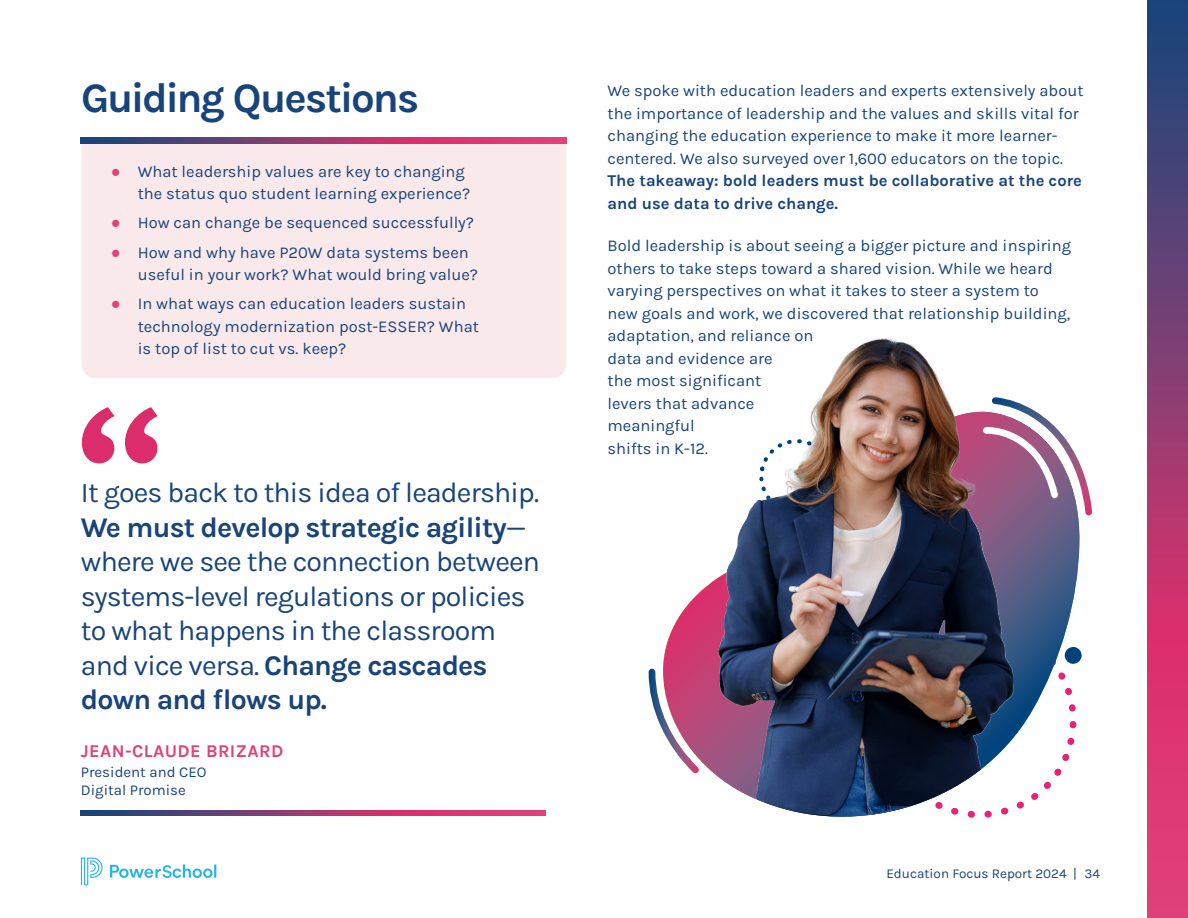
<style>
.page{position:relative;width:1188px;height:918px;background:#fff}
.page>*{position:absolute;margin:0;border:0;box-sizing:border-box;transform-origin:0 0}
.t1{font:700 42px "Karla";letter-spacing:-.05em;color:#19447a}
.t2{font:28.5px/34.5px "Karla";letter-spacing:-.03em;color:#19447a}
.t3{font:700 18px "Karla";letter-spacing:.02em;color:#e04279}
.t4{font:16.5px/22.5px "Karla";color:#19447a}
.t5{font:700 16.5px/22.5px "Karla";color:#19447a}
.t6{font:15px/18px "Karla";color:#19447a}
.t7{font:13.5px "Karla";color:#19447a}
.s1{font-family:"Times New Roman";color:#e04279}
.s2{font-weight:700}
</style>
<div class="page">
<svg style="left:82px;top:407px;width:76px;height:56px"></svg>
<div style="left:82px;top:144px;width:484px;height:234px;background:#fae9eb"></div>
<svg style="left:81px;top:138px;width:486px;height:6px;background:#953c73"></svg>
<svg style="left:1080px;top:650px;width:2px;height:10px"></svg>
<svg style="left:663px;top:520px;width:417px;height:289px"></svg>
<svg style="left:992px;top:397px;width:100px;height:123px"></svg>
<svg style="left:648px;top:665px;width:57px;height:115px"></svg>
<img style="left:718px;top:412px;width:295px;height:406px">
<img style="left:721px;top:338px;width:265px;height:248px">
<svg style="left:81px;top:858px;width:22px;height:27px"></svg>
<svg style="left:110px;top:865px;width:106px;height:13px"></svg>
<svg style="left:1148px;top:0;width:40px;height:918px;background:#953c73"></svg>
<svg style="left:81px;top:810px;width:464px;height:6px;background:#953c73"></svg>
<h1 class="t1" style="left:81px;top:70px;width:340px">Guiding Questions</h1>
<p class="t4" style="left:138px;top:159px;width:334px;text-indent:-27px"><span class="s1">●</span> What leadership values are key to changing the status quo student learning experience?</p>
<p class="t4" style="left:111px;top:211px;width:365px"><span class="s1">●</span> How can change be sequenced successfully?</p>
<p class="t4" style="left:138px;top:240px;width:342px;text-indent:-27px"><span class="s1">●</span> How and why have P20W data systems been useful in your work? What would bring value?</p>
<p class="t4" style="left:138px;top:292px;width:343px;text-indent:-27px"><span class="s1">●</span> In what ways can education leaders sustain technology modernization post-ESSER? What is top of list to cut vs. keep?</p>
<h2 class="t2" style="left:81px;top:475px;width:461px">It goes back to this idea of leadership.<br><span class="s2">We must develop strategic agility</span>— where we see the connection between systems-level regulations or policies to what happens in the classroom and vice versa. <span class="s2">Change cascades down and flows up.</span></h2>
<p class="t3" style="left:81px;top:739px;width:204px">JEAN-CLAUDE BRIZARD</p>
<p class="t6" style="left:81px;top:762px;width:127px">President and CEO<br>Digital Promise</p>
<p class="t4" style="left:608px;top:79px;width:478px">We spoke with education leaders and experts extensively about the importance of leadership and the values and skills vital for changing the education experience to make it more learner&shy;centered. We also surveyed over 1,600 educators on the topic.</p>
<p class="t5" style="left:608px;top:169px;width:476px">The takeaway: bold leaders must be collaborative at the core and use data to drive change.</p>
<p class="t4" style="left:608px;top:234px;width:465px">Bold leadership is about seeing a bigger picture and inspiring others to take steps toward a shared vision. While we heard varying perspectives on what it takes to steer a system to new goals and work, we discovered that relationship building, adaptation, and reliance on<br>data and evidence are<br>the most significant<br>levers that advance<br>meaningful<br>shifts in K-12.</p>
<p class="t7" style="left:886px;top:865px;width:215px">Education Focus Report 2024 | 34</p>
</div>
